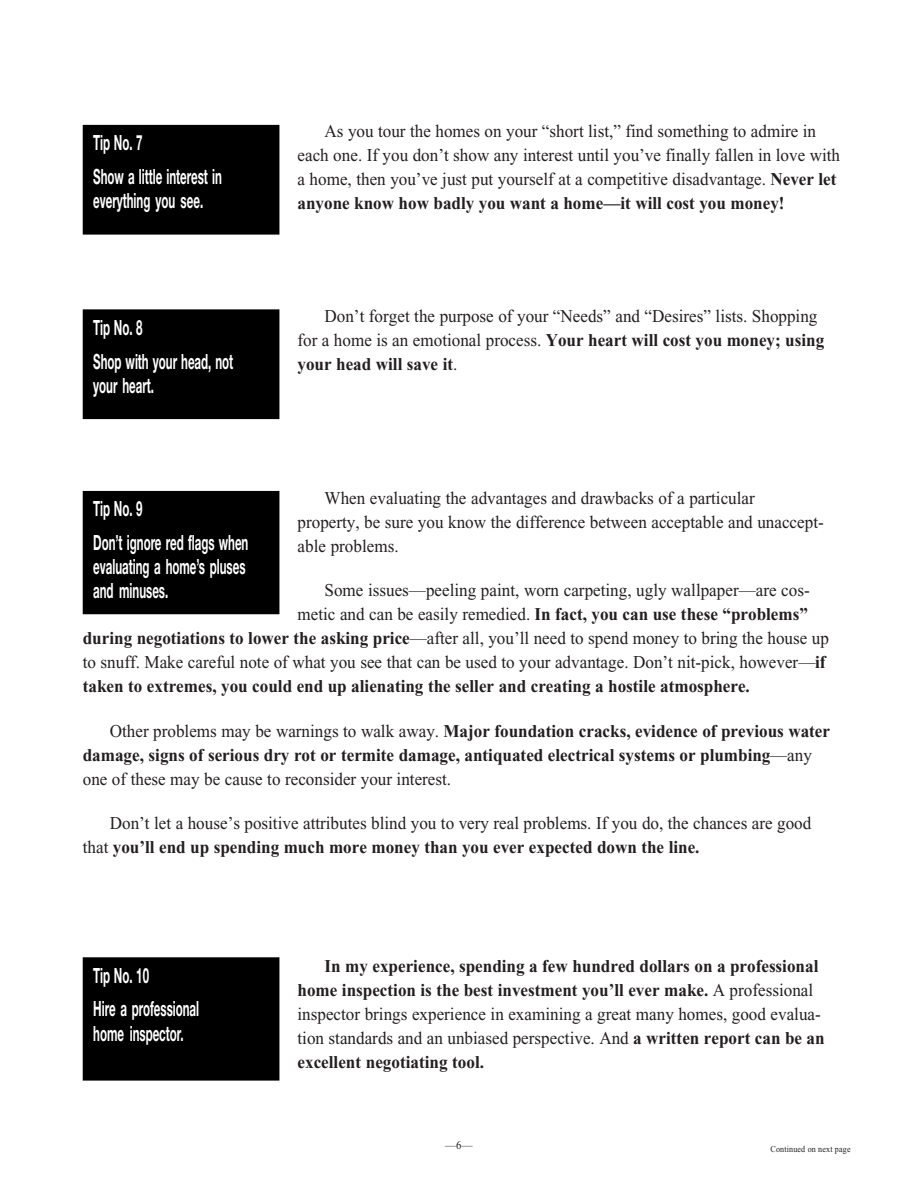
<style>
.page{position:relative;width:918px;height:1188px;background:#fff}
.page>*{position:absolute;margin:0;border:0;box-sizing:border-box;transform-origin:0 0}
.t1{font:21px/33.9px "Helvetica Neue Bold+YUZTMS";color:#fff;scale:.55 1}
.t2{font:18px/24px "Times New Roman PS+XGHXCJ";color:#231f20;scale:.95 1}
.t3{font:18px/24px "Times New Roman PS Bold+HUGSQC";color:#231f20;scale:.95 1}
.t4{font:12px "Times New Roman PS+XGHXCJ";color:#231f20;scale:.9 1}
.t5{font:9px "Times New Roman PS+XGHXCJ";letter-spacing:.015em;color:#231f20;scale:.9 1}
.s1{font-family:"Times New Roman PS Bold+HUGSQC"}
.s2{font-family:"Times New Roman PS+XGHXCJ"}
</style>
<div class="page">
<div style="left:83px;top:126px;width:196px;height:108px;background:#000"></div>
<div style="left:83px;top:125px;width:196px;height:110px;border:1px solid #000"></div>
<div style="left:83px;top:310px;width:196px;height:108px;background:#000"></div>
<div style="left:83px;top:309px;width:196px;height:110px;border:1px solid #000"></div>
<div style="left:83px;top:492px;width:196px;height:122px;background:#000"></div>
<div style="left:83px;top:491px;width:196px;height:123px;border:1px solid #000"></div>
<div style="left:83px;top:958px;width:196px;height:122px;background:#000"></div>
<div style="left:83px;top:957px;width:196px;height:124px;border:1px solid #000"></div>
<p class="t1" style="left:93px;top:128px;width:235px">Tip No. 7<br>Show a little interest in</p>
<p class="t1" style="left:93px;top:186px;width:201px">everything you see.</p>
<p class="t1" style="left:93px;top:312px;width:256px">Tip No. 8<br>Shop with your head, not</p>
<p class="t1" style="left:93px;top:370px;width:112px">your heart.</p>
<p class="t2" style="left:298px;top:121px;width:573px;text-align:center">As you tour the homes on your “short list,” find something to admire in<br>each one. If you don’t show any interest until you’ve finally fallen in love with a home, then you’ve just put yourself at a competitive disadvantage. <span class="s1">Never let</span></p>
<p class="t3" style="left:298px;top:193px;width:514px">anyone know how badly you want a home—it will cost you money!</p>
<p class="t2" style="left:325px;top:306px;width:520px">Don’t forget the purpose of your “Needs” and “Desires” lists. Shopping</p>
<p class="t3" style="left:298px;top:330px;width:556px"><span class="s2">for a home is an emotional process.</span> Your heart will cost you money; using your head will save it<span class="s2">.</span></p>
<p class="t2" style="left:298px;top:487px;width:556px;text-indent:27px">When evaluating the advantages and drawbacks of a particular<br>property, be sure you know the difference between acceptable and unaccept&shy;able problems.</p>
<p class="t2" style="left:325px;top:580px;width:512px">Some issues—peeling paint, worn carpeting, ugly wallpaper—are cos-</p>
<p class="t3" style="left:298px;top:604px;width:539px"><span class="s2">metic and can be easily remedied.</span> In fact, you can use these “problems”</p>
<p class="t2" style="left:83px;top:628px;width:787px"><span class="s1">during negotiations to lower the asking price</span>—after all, you’ll need to spend money to bring the house up to snuff. Make careful note of what you see that can be used to your advantage. Don’t nit-pick, however—<span class="s1">if</span></p>
<p class="t3" style="left:83px;top:676px;width:704px">taken to extremes, you could end up alienating the seller and creating a hostile atmosphere.</p>
<p class="t3" style="left:83px;top:721px;width:788px;text-indent:27px"><span class="s2">Other problems may be warnings to walk away.</span> Major foundation cracks, evidence of previous water damage, signs of serious dry rot or termite damage, antiquated electrical systems or plumbing<span class="s2">—any</span></p>
<p class="t2" style="left:83px;top:768px;width:389px">one of these may be cause to reconsider your interest.</p>
<p class="t2" style="left:110px;top:813px;width:740px">Don’t let a house’s positive attributes blind you to very real problems. If you do, the chances are good</p>
<p class="t3" style="left:83px;top:837px;width:651px"><span class="s2">that</span> you’ll end up spending much more money than you ever expected down the line.</p>
<p class="t1" style="left:93px;top:494px;width:284px">Tip No. 9<br>Don’t ignore red flags when</p>
<p class="t1" style="left:93px;top:557px;width:278px;line-height:24px">evaluating a home’s pluses and minuses.</p>
<p class="t1" style="left:93px;top:960px;width:194px">Tip No. 10<br>Hire a professional</p>
<p class="t1" style="left:93px;top:1018px;width:166px">home inspector.</p>
<p class="t3" style="left:298px;top:956px;width:550px;text-align:right">In my experience, spending a few hundred dollars on a professional home inspection is the best investment you’ll ever make. <span class="s2">A professional</span></p>
<p class="t2" style="left:298px;top:1003px;width:556px">inspector brings experience in examining a great many homes, good evalua&shy;tion standards and an unbiased perspective. And <span class="s1">a written report can be an</span></p>
<p class="t3" style="left:298px;top:1052px;width:198px">excellent negotiating tool.</p>
<p class="t4" style="left:445px;top:1140px;width:32px">—6—</p>
<p class="t5" style="left:771px;top:1146px;width:90px">Continued on next page</p>
</div>
